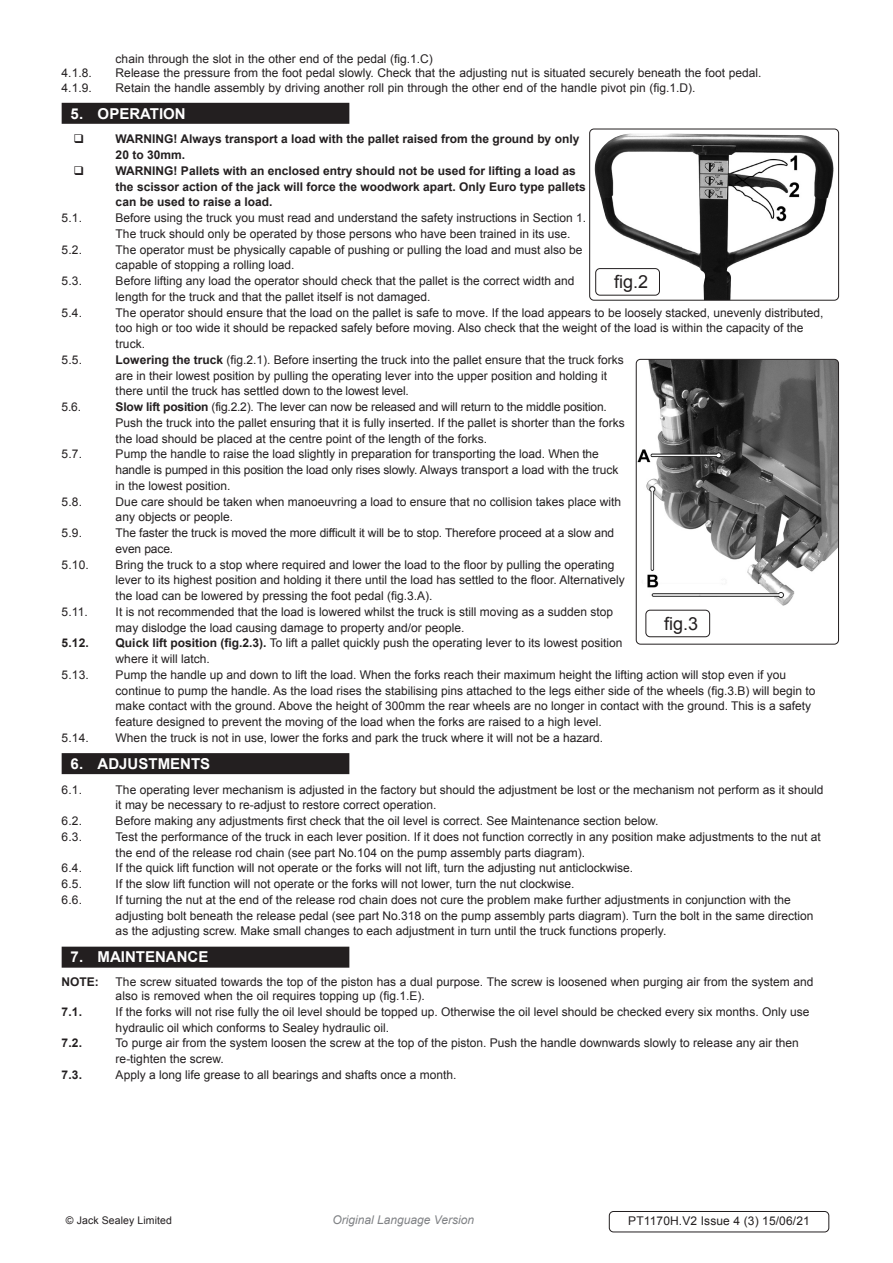
<style>
.page{position:relative;width:893px;height:1263px;background:#fff}
.page>*{position:absolute;margin:0;border:0;box-sizing:border-box;transform-origin:0 0}
.t1{font:18px "Arial";color:#231f20}
.t2{font:700 15px "Arial";color:#fff}
.Body__Footer{font:12px/15.8px "Arial";color:#231f20}
.t3{font:700 12px/15.8px "Arial";color:#231f20}
.t4{font:italic 12px "Arial";color:#808285}
.Body__Justified__7pt{font:10.5px "Arial";letter-spacing:.01em;color:#231f20}
.s1{font-weight:700}
</style>
<div class="page">
<div style="left:62px;top:103px;width:287px;height:21px;background:#231f20"></div>
<div style="left:62px;top:753px;width:287px;height:21px;background:#231f20"></div>
<div style="left:62px;top:947px;width:287px;height:21px;background:#231f20"></div>
<img style="left:594px;top:133px;width:243px;height:166px">
<div style="left:589px;top:129px;width:250px;height:172px;border:1px solid #231f20;border-radius:4px"></div>
<div style="left:595px;top:268px;width:65px;height:28px;border:1px solid #231f20;border-radius:4px"></div>
<img style="left:636px;top:359px;width:202px;height:251px">
<div style="left:636px;top:359px;width:203px;height:286px;border:1px solid #231f20;border-radius:4px"></div>
<div style="left:645px;top:610px;width:65px;height:27px;border:1px solid #231f20;border-radius:4px"></div>
<div style="left:609px;top:1211px;width:220px;height:21px;border:1px solid #231f20;border-radius:4px"></div>
<p class="Body__Footer" style="left:116px;top:51px;width:319px">chain through the slot in the other end of the pedal (fig.1.C)</p>
<p class="Body__Footer" style="left:62px;top:65px;width:32px">4.1.8.</p>
<p class="Body__Footer" style="left:116px;top:65px;width:647px">Release the pressure from the foot pedal slowly. Check that the adjusting nut is situated securely beneath the foot pedal.</p>
<p class="Body__Footer" style="left:62px;top:80px;width:32px">4.1.9.</p>
<p class="Body__Footer" style="left:116px;top:80px;width:581px">Retain the handle assembly by driving another roll pin through the other end of the handle pivot pin (fig.1.D).</p>
<p class="t2" style="left:71px;top:103px;width:117px">5. OPERATION</p>
<p class="t3" style="left:116px;top:132px;width:465px">WARNING! Always transport a load with the pallet raised from the ground by only<br>20 to 30mm.</p>
<p class="t3" style="left:116px;top:163px;width:472px">WARNING! Pallets with an enclosed entry should not be used for lifting a load as the scissor action of the jack will force the woodwork apart. Only Euro type pallets can be used to raise a load.</p>
<p class="Body__Footer" style="left:62px;top:210px;width:22px">5.1.</p>
<p class="Body__Footer" style="left:116px;top:210px;width:472px">Before using the truck you must read and understand the safety instructions in Section 1.<br>The truck should only be operated by those persons who have been trained in its use.</p>
<p class="Body__Footer" style="left:62px;top:242px;width:22px">5.2.</p>
<p class="Body__Footer" style="left:116px;top:242px;width:468px">The operator must be physically capable of pushing or pulling the load and must also be capable of stopping a rolling load.</p>
<p class="Body__Footer" style="left:62px;top:273px;width:22px">5.3.</p>
<p class="Body__Footer" style="left:116px;top:273px;width:460px">Before lifting any load the operator should check that the pallet is the correct width and length for the truck and that the pallet itself is not damaged.</p>
<p class="Body__Footer" style="left:62px;top:305px;width:22px">5.4.</p>
<p class="Body__Footer" style="left:116px;top:305px;width:709px">The operator should ensure that the load on the pallet is safe to move. If the load appears to be loosely stacked, unevenly distributed, too high or too wide it should be repacked safely before moving. Also check that the weight of the load is within the capacity of the truck.</p>
<p class="Body__Footer" style="left:62px;top:352px;width:22px">5.5.</p>
<p class="Body__Footer" style="left:116px;top:352px;width:510px"><span class="s1">Lowering the truck</span> (fig.2.1). Before inserting the truck into the pallet ensure that the truck forks are in their lowest position by pulling the operating lever into the upper position and holding it there until the truck has settled down to the lowest level.</p>
<p class="Body__Footer" style="left:62px;top:399px;width:21px">5.6.</p>
<p class="Body__Footer" style="left:116px;top:399px;width:510px"><span class="s1">Slow lift position</span> (fig.2.2). The lever can now be released and will return to the middle position.<br>Push the truck into the pallet ensuring that it is fully inserted. If the pallet is shorter than the forks the load should be placed at the centre point of the length of the forks.</p>
<p class="Body__Footer" style="left:62px;top:446px;width:22px">5.7.</p>
<p class="Body__Footer" style="left:116px;top:446px;width:504px">Pump the handle to raise the load slightly in preparation for transporting the load. When the handle is pumped in this position the load only rises slowly. Always transport a load with the truck in the lowest position.</p>
<p class="Body__Footer" style="left:62px;top:494px;width:22px">5.8.</p>
<p class="Body__Footer" style="left:116px;top:494px;width:507px">Due care should be taken when manoeuvring a load to ensure that no collision takes place with any objects or people.</p>
<p class="Body__Footer" style="left:62px;top:525px;width:22px">5.9.</p>
<p class="Body__Footer" style="left:116px;top:525px;width:500px">The faster the truck is moved the more difficult it will be to stop. Therefore proceed at a slow and even pace.</p>
<p class="Body__Footer" style="left:62px;top:557px;width:29px">5.10.</p>
<p class="Body__Footer" style="left:116px;top:557px;width:511px">Bring the truck to a stop where required and lower the load to the floor by pulling the operating lever to its highest position and holding it there until the load has settled to the floor. Alternatively the load can be lowered by pressing the foot pedal (fig.3.A).</p>
<p class="Body__Footer" style="left:62px;top:604px;width:28px">5.11.</p>
<p class="Body__Footer" style="left:116px;top:604px;width:499px">It is not recommended that the load is lowered whilst the truck is still moving as a sudden stop may dislodge the load causing damage to property and/or people.</p>
<p class="t3" style="left:62px;top:636px;width:29px">5.12.</p>
<p class="Body__Footer" style="left:116px;top:635px;width:508px"><span class="s1">Quick lift position (fig.2.3).</span> To lift a pallet quickly push the operating lever to its lowest position where it will latch.</p>
<p class="Body__Footer" style="left:62px;top:667px;width:29px">5.13.</p>
<p class="Body__Footer" style="left:116px;top:667px;width:701px">Pump the handle up and down to lift the load. When the forks reach their maximum height the lifting action will stop even if you continue to pump the handle. As the load rises the stabilising pins attached to the legs either side of the wheels (fig.3.B) will begin to make contact with the ground. Above the height of 300mm the rear wheels are no longer in contact with the ground. This is a safety feature designed to prevent the moving of the load when the forks are raised to a high level.</p>
<p class="Body__Footer" style="left:62px;top:730px;width:29px">5.14.</p>
<p class="Body__Footer" style="left:116px;top:730px;width:489px">When the truck is not in use, lower the forks and park the truck where it will not be a hazard.</p>
<p class="t2" style="left:71px;top:754px;width:141px">6. ADJUSTMENTS</p>
<p class="Body__Footer" style="left:62px;top:782px;width:22px">6.1.</p>
<p class="Body__Footer" style="left:116px;top:782px;width:709px">The operating lever mechanism is adjusted in the factory but should the adjustment be lost or the mechanism not perform as it should it may be necessary to re-adjust to restore correct operation.</p>
<p class="Body__Footer" style="left:62px;top:813px;width:22px">6.2.</p>
<p class="Body__Footer" style="left:116px;top:813px;width:544px">Before making any adjustments first check that the oil level is correct. See Maintenance section below.</p>
<p class="Body__Footer" style="left:62px;top:829px;width:22px">6.3.</p>
<p class="Body__Footer" style="left:116px;top:829px;width:707px">Test the performance of the truck in each lever position. If it does not function correctly in any position make adjustments to the nut at the end of the release rod chain (see part No.104 on the pump assembly parts diagram).</p>
<p class="Body__Footer" style="left:62px;top:860px;width:22px">6.4.</p>
<p class="Body__Footer" style="left:116px;top:860px;width:519px">If the quick lift function will not operate or the forks will not lift, turn the adjusting nut anticlockwise.</p>
<p class="Body__Footer" style="left:62px;top:876px;width:22px">6.5.</p>
<p class="Body__Footer" style="left:116px;top:876px;width:460px">If the slow lift function will not operate or the forks will not lower, turn the nut clockwise.</p>
<p class="Body__Footer" style="left:62px;top:892px;width:22px">6.6.</p>
<p class="Body__Footer" style="left:116px;top:892px;width:699px">If turning the nut at the end of the release rod chain does not cure the problem make further adjustments in conjunction with the adjusting bolt beneath the release pedal (see part No.318 on the pump assembly parts diagram). Turn the bolt in the same direction as the adjusting screw. Make small changes to each adjustment in turn until the truck functions properly.</p>
<p class="t2" style="left:71px;top:947px;width:139px">7. MAINTENANCE</p>
<p class="t3" style="left:62px;top:974px;width:39px">NOTE:</p>
<p class="Body__Footer" style="left:116px;top:974px;width:699px;line-height:14.4px">The screw situated towards the top of the piston has a dual purpose. The screw is loosened when purging air from the system and also is removed when the oil requires topping up (fig.1.E).</p>
<p class="t3" style="left:62px;top:1004px;width:22px">7.1.</p>
<p class="Body__Footer" style="left:116px;top:1004px;width:695px">If the forks will not rise fully the oil level should be topped up. Otherwise the oil level should be checked every six months. Only use hydraulic oil which conforms to Sealey hydraulic oil.</p>
<p class="t3" style="left:62px;top:1036px;width:22px">7.2.</p>
<p class="Body__Footer" style="left:116px;top:1035px;width:684px">To purge air from the system loosen the screw at the top of the piston. Push the handle downwards slowly to release any air then re-tighten the screw.</p>
<p class="t3" style="left:62px;top:1067px;width:22px">7.3.</p>
<p class="Body__Footer" style="left:116px;top:1067px;width:342px">Apply a long life grease to all bearings and shafts once a month.</p>
<p class="t1" style="left:614px;top:270px;width:36px">fig.2</p>
<p class="t1" style="left:664px;top:611px;width:36px">fig.3</p>
<p class="Body__Justified__7pt" style="left:66px;top:1213px;width:108px">© Jack Sealey Limited</p>
<p class="t4" style="left:333px;top:1212px;width:143px">Original Language Version</p>
<p class="Body__Footer" style="left:628px;top:1213px;width:183px">PT1170H.V2 Issue 4 (3) 15/06/21</p>
</div>
